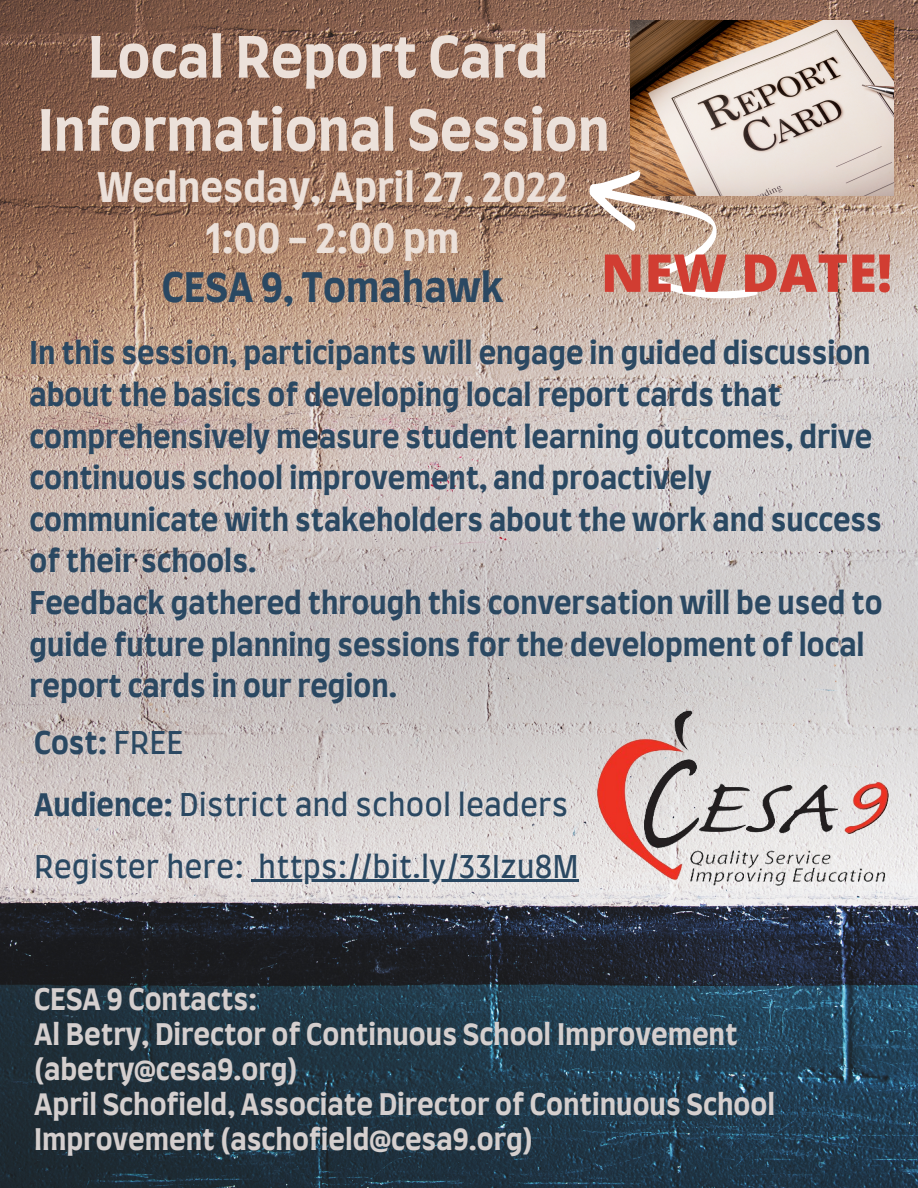
<style>
.page{position:relative;width:918px;height:1188px;background:#fff}
.page>*{position:absolute;margin:0;border:0;box-sizing:border-box;transform-origin:0 0}
.t1{font:700 55.5px "Farro";color:#ece1da}
.t2{font:800 52.35px "Open Sans";color:#d13d32}
.t3{font:700 39px "Farro";color:#ece1da}
.t4{font:700 39px "Farro";color:#2a4862}
.t5{font:700 30px/41.7px "Farro";color:#2a4862}
.t6{font:30px "Farro";color:#2a4862}
.t7{font:700 28.5px/34.8px "Farro";color:#d5cfce}
.s1{font-weight:400}
.s2{font-weight:700}
</style>
<div class="page">
<img style="left:0;top:0;width:918px;height:1188px">
<img style="left:630px;top:21px;width:263px;height:174px">
<img style="left:596px;top:707px;width:297px;height:182px">
<svg style="left:586px;top:139px;width:176px;height:203px;background:#cab2a3"></svg>
<svg style="left:251px;top:880px;width:7px;height:2px"></svg>
<hr style="left:258px;top:880px;width:321px;height:2px;background:#2a4862">
<p class="t1" style="left:88px;top:33px;width:462px">Local Report Card</p>
<p class="t1" style="left:38px;top:106px;width:573px">Informational Session</p>
<p class="t3" style="left:98px;top:171px;width:472px">Wednesday, April 27, 2022</p>
<p class="t3" style="left:206px;top:222px;width:255px">1:00 - 2:00 pm</p>
<p class="t4" style="left:162px;top:271px;width:343px">CESA 9, Tomahawk</p>
<p class="t2" style="left:601px;top:236px;width:293px">NEW DATE!</p>
<p class="t5" style="left:30px;top:334px;width:854px">In this session, participants will engage in guided discussion about the basics of developing local report cards that comprehensively measure student learning outcomes, drive continuous school improvement, and proactively communicate with stakeholders about the work and success of their schools.</p>
<p class="t5" style="left:30px;top:584px;width:855px">Feedback gathered through this conversation will be used to guide future planning sessions for the development of local report cards in our region.</p>
<p class="t5" style="left:34px;top:724px;width:151px">Cost: <span class="s1">FREE</span></p>
<p class="t6" style="left:34px;top:792px;width:536px"><span class="s2">Audience:</span> District and school leaders</p>
<p class="t6" style="left:34px;top:854px;width:546px">Register here: https://bit.ly/33Izu8M</p>
<p class="t7" style="left:34px;top:984px;width:225px">CESA 9 Contacts:</p>
<p class="t7" style="left:34px;top:1019px;width:705px">Al Betry, Director of Continuous School Improvement</p>
<p class="t7" style="left:34px;top:1054px;width:265px">(abetry@cesa9.org)</p>
<p class="t7" style="left:34px;top:1089px;width:742px">April Schofield, Associate Director of Continuous School<br>Improvement (aschofield@cesa9.org)</p>
</div>
